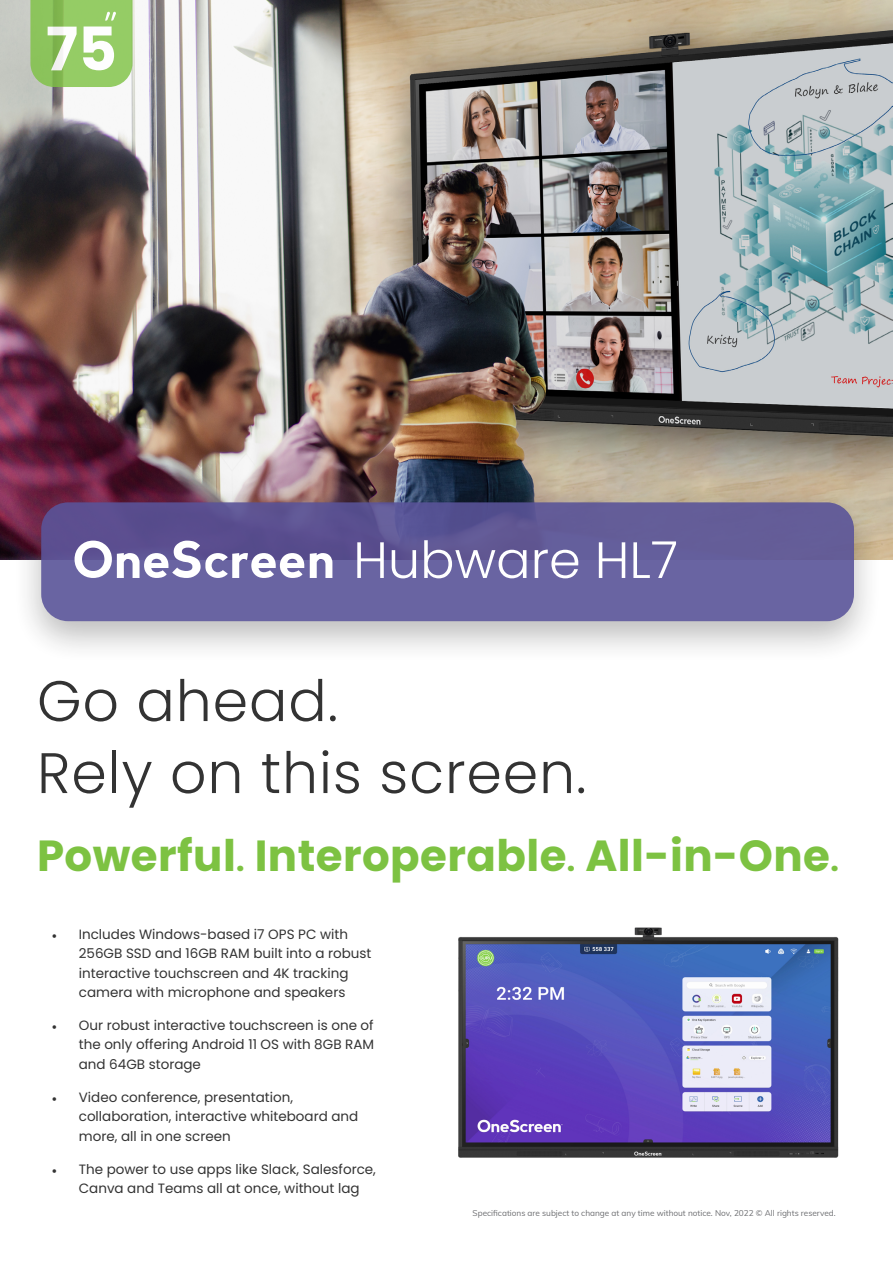
<style>
.page{position:relative;width:893px;height:1263px;background:#fff}
.page>*{position:absolute;margin:0;border:0;box-sizing:border-box;transform-origin:0 0}
.t1{font:700 60px "Poppins";color:#fff}
.t2{font:300 57px/72px "Poppins";letter-spacing:.015em;color:#333}
.t3{font:300 51px "Poppins";color:#fff}
.t4{font:700 43.5px "Poppins";letter-spacing:.01em;color:#7dc242}
.t5{font:13.5px/19.5px "Poppins";color:#333}
.t6{font:8.25px "Muli";color:#6d6e71}
.s1{font-family:"nevis";font-weight:700}
.s2{font-size:30px}
.s3{font-family:"Minion Pro"}
</style>
<div class="page">
<img style="left:0;top:0;width:893px;height:560px">
<div style="left:11px;top:485px;width:873px;height:180px;background:#000;opacity:.3"></div>
<div style="left:41px;top:502px;width:813px;height:119px;background:linear-gradient(to bottom,#5b5290,#6c68a6);border-radius:27px"></div>
<svg style="left:30px;top:0;width:102px;height:87px;background:#93c865"></svg>
<img style="left:458px;top:927px;width:381px;height:231px">
<h1 class="t1" style="left:46px;top:15px;width:73px">75</h1>
<h3 class="t3" style="left:73px;top:530px;width:606px"><span class="s1">OneScreen</span> Hubware HL7</h3>
<h2 class="t2" style="left:37px;top:665px;width:551px">Go ahead.<br>Rely on this screen.</h2>
<h3 class="t4" style="left:37px;top:830px;width:803px">Powerful<span class="s2">.</span> Interoperable<span class="s2">.</span> All-in-One<span class="s2">.</span></h3>
<p class="t5" style="left:79px;top:924px;width:294px;text-indent:-27px"><span class="s3">•</span> Includes Windows-based i7 OPS PC with 256GB SSD and 16GB RAM built into a robust interactive touchscreen and 4K tracking camera with microphone and speakers</p>
<p class="t5" style="left:79px;top:1015px;width:297px;text-align:justify;text-indent:-27px"><span class="s3">•</span> Our robust interactive touchscreen is one of the only offering Android 11 OS with 8GB RAM and 64GB storage</p>
<p class="t5" style="left:79px;top:1087px;width:281px;text-indent:-27px"><span class="s3">•</span> Video conference, presentation, collaboration, interactive whiteboard and more, all in one screen</p>
<p class="t5" style="left:79px;top:1159px;width:299px;text-indent:-27px"><span class="s3">•</span> The power to use apps like Slack, Salesforce,<br>Canva and Teams all at once, without lag</p>
<p class="t6" style="left:473px;top:1207px;width:365px">Specifications are subject to change at any time without notice. Nov, 2022 © All rights reserved.</p>
</div>
